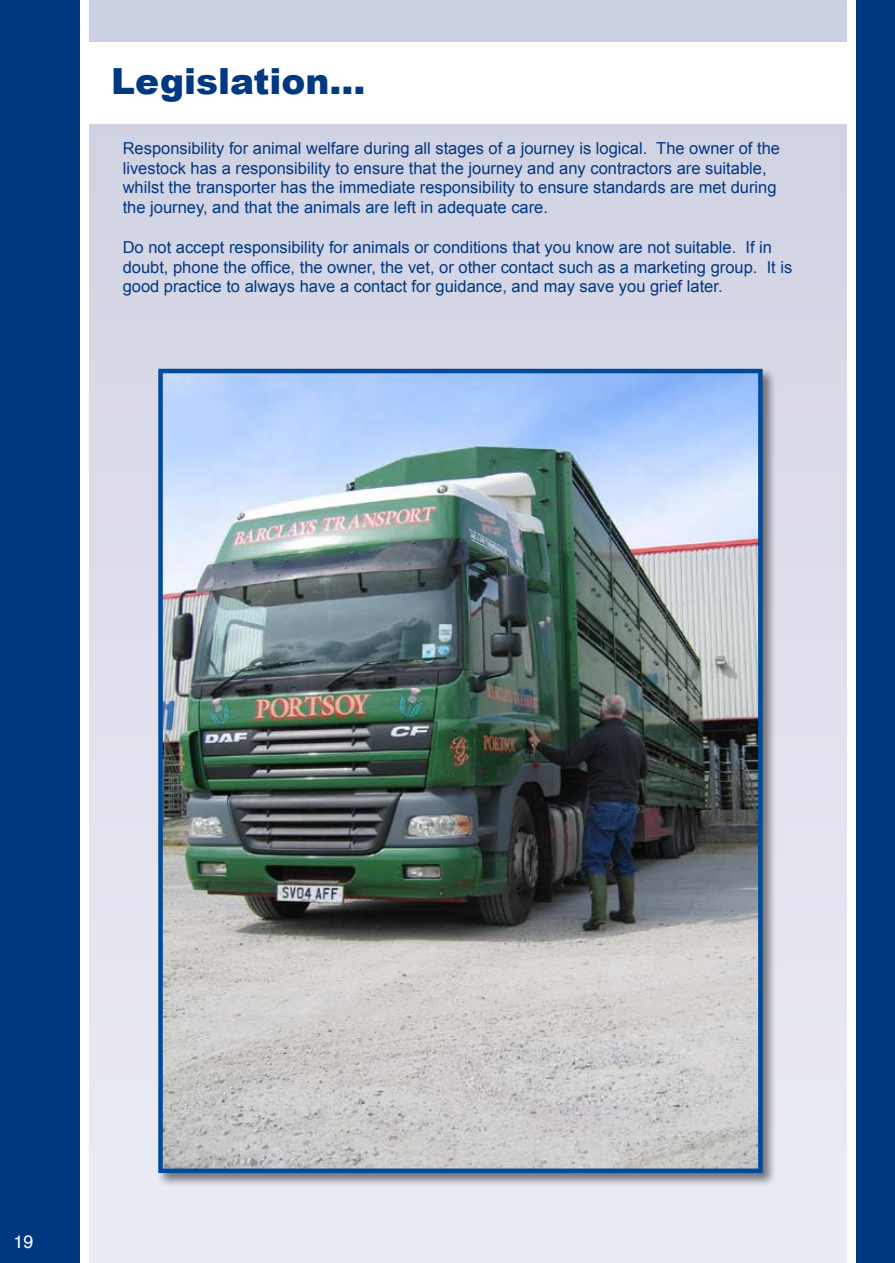
<style>
.page{position:relative;width:895px;height:1263px;background:#fff}
.page>*{position:absolute;margin:0;border:0;box-sizing:border-box;transform-origin:0 0}
.t1{font:900 36px "Arial";color:#003882}
.t2{font:18px "Helvetica";color:#fff}
.t3{font:16.5px/19.8px "Arial";color:#003882}
</style>
<div class="page">
<div style="left:41px;top:0;width:834px;height:1263px;background:linear-gradient(to bottom,#cfd0e1,#ecedf5)"></div>
<div style="left:0;top:0;width:85px;height:1263px;background:#003882"></div>
<div style="left:850px;top:0;width:45px;height:1263px;background:#003882"></div>
<div style="left:80px;top:0;width:8px;height:1263px;background:#fff"></div>
<div style="left:847px;top:0;width:8px;height:1263px;background:#fff"></div>
<div style="left:81px;top:43px;width:771px;height:81px;background:#fff"></div>
<div style="left:156px;top:367px;width:621px;height:821px;background:#000;opacity:.5"></div>
<img style="left:163px;top:374px;width:595px;height:794px">
<div style="left:158px;top:369px;width:605px;height:804px;border:4px solid #004a99"></div>
<p class="t1" style="left:111px;top:55px;width:256px">Legislation...</p>
<p class="t3" style="left:123px;top:138px;width:659px">Responsibility for animal welfare during all stages of a journey is logical. The owner of the livestock has a responsibility to ensure that the journey and any contractors are suitable, whilst the transporter has the immediate responsibility to ensure standards are met during the journey, and that the animals are left in adequate care.</p>
<p class="t3" style="left:123px;top:237px;width:671px">Do not accept responsibility for animals or conditions that you know are not suitable. If in doubt, phone the office, the owner, the vet, or other contact such as a marketing group. It is good practice to always have a contact for guidance, and may save you grief later.</p>
<p class="t2" style="left:13px;top:1226px;width:22px">19</p>
</div>
